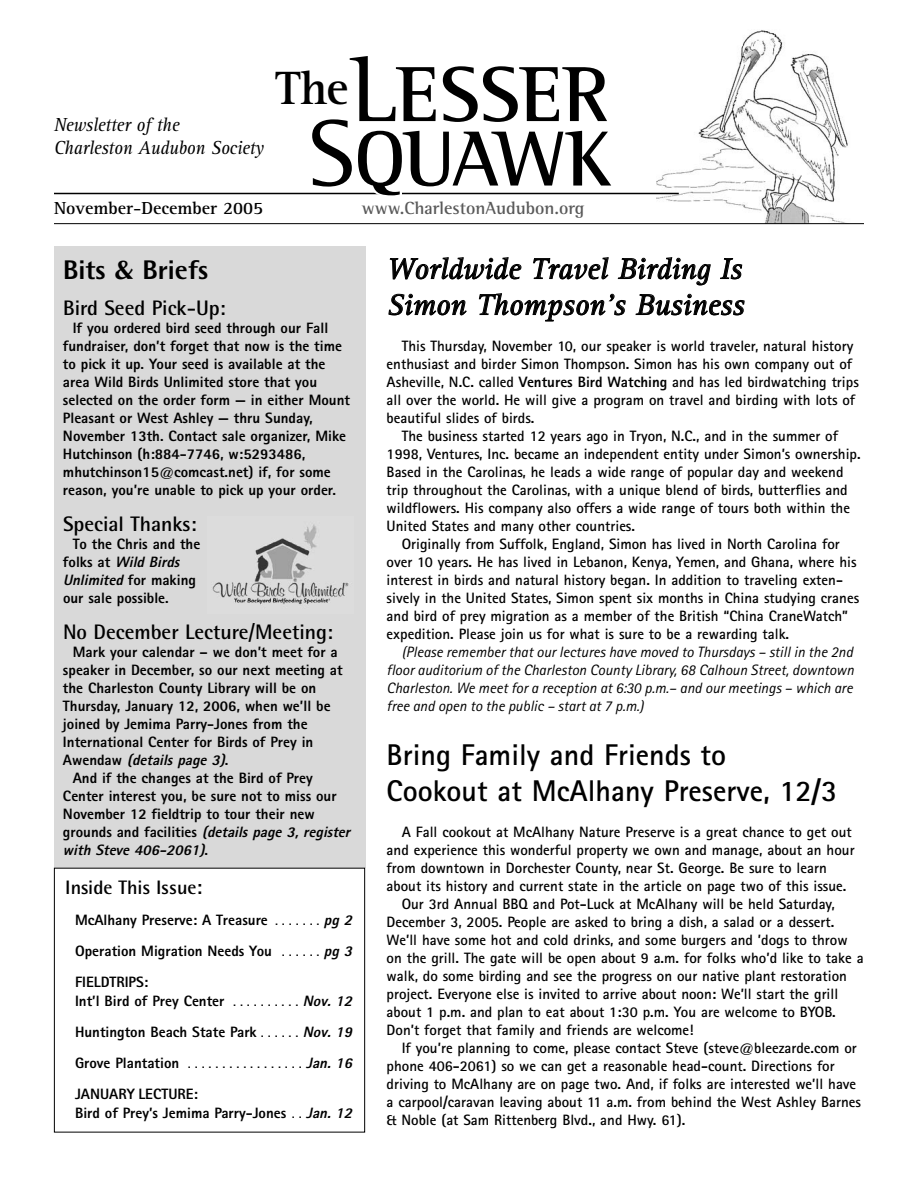
<style>
.page{position:relative;width:918px;height:1188px;background:#fff}
.page>*{position:absolute;margin:0;border:0;box-sizing:border-box;transform-origin:0 0}
.t1{font:700 80.1px/64.5px "Rotis Semi Serif";color:#000;text-align:center}
.t2{font:700 48.3px "Rotis Serif";color:#000}
.t3{font:700 30px/36px "Rotis Sans Serif";color:#000}
.t4{font:italic 30px/36px "Rotis Serif";color:#000}
.t5{font:800 27px "Rotis Semi Sans";color:#000}
.t6{font:700 21px "Rotis Semi Sans";color:#000}
.t7{font:italic 19.5px/22.5px "Rotis Serif";letter-spacing:-.01em;color:#000;scale:.93 1}
.t8{font:700 19.5px "Rotis Semi Sans";color:#000}
.t9{font:700 18px "Rotis Semi Serif";color:#595959}
.t10{font:700 18px "Rotis Serif";color:#000}
.t11{font:700 15px/18px "Rotis Sans Serif";color:#000}
.t12{font:800 15px/18px "Rotis Sans Serif";color:#000}
.t13{font:italic 15px/18px "Rotis Sans Serif";color:#000;text-align:justify}
.t14{font:italic 800 15px "Rotis Sans Serif";color:#000}
.s1{font-weight:400;font-size:96.75px}
.s2{font-family:"Zapf Humanist 601 BT";font-weight:700}
.s3{font-style:italic}
.s4{font-style:normal}
.s5{font-size:21px}
.s6{font-weight:400}
.s7{font-weight:800}
</style>
<div class="page">
<img style="left:656px;top:30px;width:192px;height:193px">
<hr style="left:54px;top:193px;width:625px;height:1px;background:#000">
<div style="left:54px;top:246px;width:311px;height:622px;background:#d9d9d9"></div>
<hr style="left:54px;top:223px;width:810px;height:1px;background:#000">
<div style="left:395px;top:189px;width:7px;height:8px;background:#fff"></div>
<div style="left:372px;top:179px;width:24px;height:17px;background:#fff;border-radius:50%"></div>
<img style="left:212px;top:525px;width:137px;height:80px">
<div style="left:54px;top:868px;width:311px;height:264px;border:1px solid #000"></div>
<h3 class="t7" style="left:54px;top:115px;width:227px">Newsletter of the<br>Charleston Audubon Society</h3>
<p class="t10" style="left:54px;top:201px;width:211px">November-December 2005</p>
<h1 class="t1" style="left:308px;top:69px;width:305px"><span class="s1">L</span>ESSER<br><span class="s1">S</span>QUAWK</h1>
<h2 class="t2" style="left:275px;top:70px;width:74px">The</h2>
<p class="t9" style="left:362px;top:201px;width:224px">www.CharlestonAudubon.org</p>
<h3 class="t5" style="left:63px;top:260px;width:147px">Bits <span class="s2">&amp;</span> Briefs</h3>
<h3 class="t6" style="left:63px;top:301px;width:164px">Bird Seed Pick-Up:</h3>
<p class="t12" style="left:63px;top:320px;width:289px;text-indent:10px">If you ordered bird seed through our Fall fundraiser, don’t forget that now is the time to pick it up. Your seed is available at the area Wild Birds Unlimited store that you selected on the order form — in either Mount Pleasant or West Ashley — thru Sunday, November 13th. Contact sale organizer, Mike Hutchinson (h:884-7746, w:5293486, mhutchinson15@comcast.net) if, for some reason, you’re unable to pick up your order.</p>
<h3 class="t6" style="left:63px;top:517px;width:135px">Special Thanks:</h3>
<p class="t12" style="left:63px;top:536px;width:139px;text-indent:10px">To the Chris and the fo l k s a t <span class="s3">Wild Birds<br>Unlimited</span> fo r m a k i n g our sale possible.</p>
<h3 class="t6" style="left:63px;top:625px;width:271px">No December Lecture/Meeting:</h3>
<p class="t12" style="left:73px;top:644px;width:267px">Mark your calendar – we don’t meet for a</p>
<p class="t12" style="left:63px;top:662px;width:281px">speaker in December, so our next meeting at</p>
<p class="t12" style="left:63px;top:680px;width:255px">the Charleston County Library will be on</p>
<p class="t12" style="left:63px;top:698px;width:269px">Thursday, January 12, 2006, when we’ll be</p>
<p class="t12" style="left:63px;top:716px;width:246px">joined by Jemima Parry-Jones from the</p>
<p class="t12" style="left:63px;top:734px;width:252px">International Center for Birds of Prey in</p>
<p class="t14" style="left:63px;top:755px;width:167px"><span class="s4">A w e n d a w</span> (details page 3)<span class="s4">.</span></p>
<p class="t12" style="left:73px;top:770px;width:242px">And if the changes at the Bird of Prey</p>
<p class="t12" style="left:63px;top:788px;width:275px">Center interest you, be sure not to miss our</p>
<p class="t12" style="left:63px;top:806px;width:253px">November 12 fieldtrip to tour their new</p>
<p class="t14" style="left:63px;top:827px;width:292px"><span class="s4">grounds and facilities</span> (details page 3, register</p>
<p class="t14" style="left:63px;top:845px;width:147px">with Steve 406-2061)<span class="s4">.</span></p>
<h3 class="t8" style="left:65px;top:880px;width:139px">Inside This Issue<span class="s5">:</span></h3>
<p class="t12" style="left:75px;top:906px;width:282px;line-height:31.2px;text-align:justify">McAlhany Preserve: A Treasure <span class="s6">. . . . . . .</span> <span class="s3">pg 2<br></span>Operation Migration Needs You <span class="s6">. . . . . .</span> <span class="s3">pg 3<br></span>FIELDTRIPS:</p>
<p class="t12" style="left:75px;top:987px;width:282px;line-height:31.2px;text-align:justify">Int’l Bird of Prey Center <span class="s6">. . . . . . . . . .</span> <span class="s3">Nov. 12<br></span>Huntington Beach State Park <span class="s6">. . . . . .</span> <span class="s3">Nov. 19<br></span>Grove Plantation <span class="s6">. . . . . . . . . . . . . . . . .</span> <span class="s3">Jan. 16<br></span>JANUARY LECTURE:</p>
<p class="t12" style="left:75px;top:1105px;width:282px">Bird of Prey’s Jemima Parry-Jones <span class="s6">. .</span> <span class="s3">Jan. 12</span></p>
<h3 class="t4" style="left:387px;top:253px;width:359px">Worldwide Travel Birding Is<br>Simon Thompson’s Business</h3>
<p class="t11" style="left:387px;top:338px;width:474px;text-indent:15px">This Thursday, November 10, our speaker is world traveler, natural history enthusiast and birder Simon Thompson. Simon has his own company out of Asheville, N.C. called <span class="s7">Ventures Bird Watching</span> and has led birdwatching trips all over the world. He will give a program on travel and birding with lots of beautiful slides of birds.</p>
<p class="t11" style="left:387px;top:428px;width:476px;text-indent:15px">The business started 12 years ago in Tryon, N.C., and in the summer of 1998, Ventures, Inc. became an independent entity under Simon’s ownership.<br>Based in the Carolinas, he leads a wide range of popular day and weekend trip throughout the Carolinas, with a unique blend of birds, butterflies and wildflowers. His company also offers a wide range of tours both within the United States and many other countries.</p>
<p class="t11" style="left:387px;top:536px;width:474px;text-indent:15px">Originally from Suffolk, England, Simon has lived in North Carolina for over 10 years. He has lived in Lebanon, Kenya, Yemen, and Ghana, where his interest in birds and natural history began. In addition to traveling exten&shy;sively in the United States, Simon spent six months in China studying cranes and bird of prey migration as a member of the British “China CraneWatch” expedition. Please join us for what is sure to be a rewarding talk.</p>
<p class="t13" style="left:387px;top:644px;width:469px;text-indent:15px">(Please remember that our lectures have moved to Thursdays – still in the 2nd floor auditorium of the Charleston County Library, 68 Calhoun Street, downtown Charleston. We meet for a reception at 6:30 p.m.– and our meetings – which are free and open to the public – start at 7 p.m.)</p>
<h3 class="t3" style="left:387px;top:740px;width:452px">Bring Family and Friends to<br>Cookout at McAlhany Preserve, 12/3</h3>
<p class="t11" style="left:402px;top:824px;width:451px">A Fall cookout at McAlhany Nature Preserve is a great chance to get out</p>
<p class="t11" style="left:387px;top:842px;width:470px">and experience this wonderful property we own and manage, about an hour</p>
<p class="t11" style="left:387px;top:860px;width:442px">from downtown in Dorchester County, near St. George. Be sure to learn</p>
<p class="t11" style="left:387px;top:878px;width:461px">about its history and current state in the article on page two of this issue.</p>
<p class="t11" style="left:402px;top:896px;width:435px">Our 3rd Annual BBQ and Pot-Luck at McAlhany will be held Saturday,</p>
<p class="t11" style="left:387px;top:914px;width:449px">December 3, 2005. People are asked to bring a dish, a salad or a dessert.</p>
<p class="t11" style="left:387px;top:932px;width:463px">We’ll have some hot and cold drinks, and some burgers and ’dogs to throw</p>
<p class="t11" style="left:387px;top:950px;width:478px">on the grill. The gate will be open about 9 a.m. for folks who’d like to take a</p>
<p class="t11" style="left:387px;top:968px;width:462px">walk, do some birding and see the progress on our native plant restoration</p>
<p class="t11" style="left:387px;top:986px;width:453px">project. Everyone else is invited to arrive about noon: We’ll start the grill</p>
<p class="t11" style="left:387px;top:1004px;width:451px">about 1 p.m. and plan to eat about 1:30 p.m. You are welcome to BYOB.</p>
<p class="t11" style="left:387px;top:1022px;width:309px">Don’t forget that family and friends are welcome!</p>
<p class="t11" style="left:402px;top:1040px;width:457px">If you’re planning to come, please contact Steve (steve@bleezarde.com or</p>
<p class="t11" style="left:387px;top:1058px;width:450px">phone 406-2061) so we can get a reasonable head-count. Directions for</p>
<p class="t11" style="left:387px;top:1076px;width:471px">driving to McAlhany are on page two. And, if folks are interested we’ll have</p>
<p class="t11" style="left:387px;top:1094px;width:476px">a carpool/caravan leaving about 11 a.m. from behind the West Ashley Barnes</p>
<p class="t11" style="left:387px;top:1112px;width:300px">&amp; Noble (at Sam Rittenberg Blvd., and Hwy. 61).</p>
</div>
